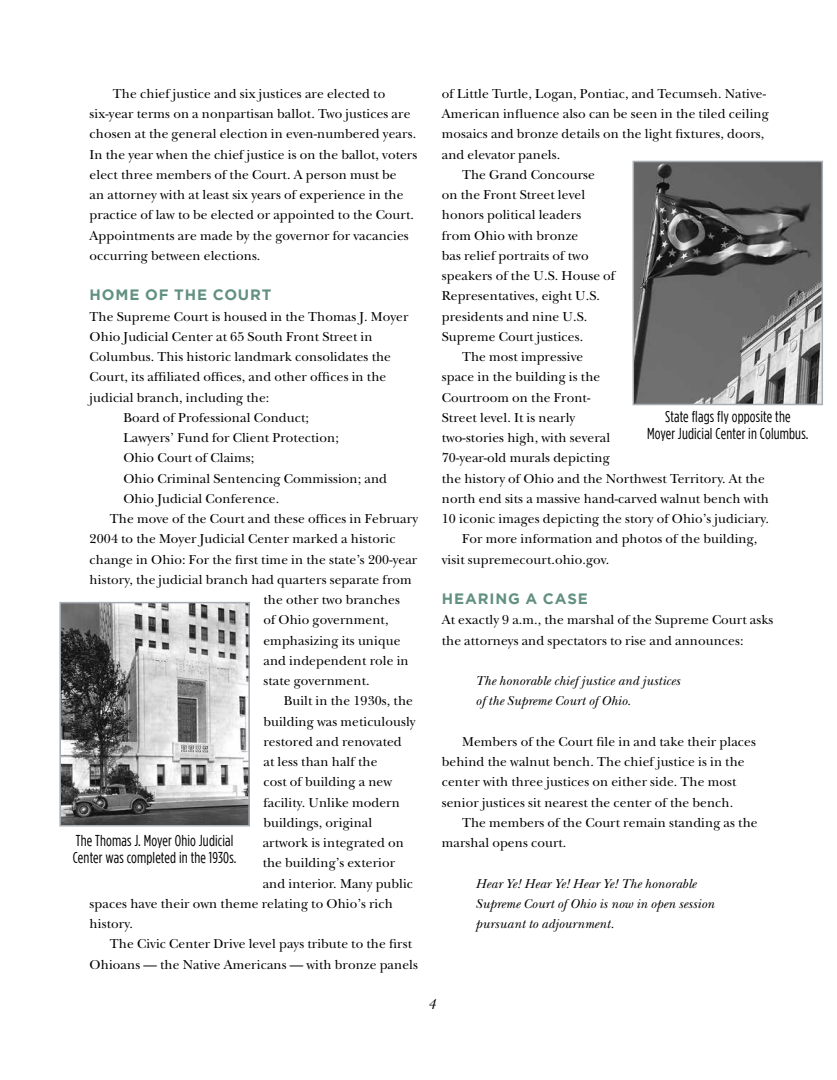
<style>
.page{position:relative;width:837px;height:1080px;background:#fff}
.page>*{position:absolute;margin:0;border:0;box-sizing:border-box;transform-origin:0 0}
.t1{font:15.75px/16.8px "Gotham Condensed";letter-spacing:.01em;color:#000}
.t2{font:700 15px "Gotham";letter-spacing:.06em;color:#629081}
.t3{font:italic 15px "New Baskerville Std";color:#000}
.t4{font:13.5px/20.2px "New Baskerville Std";letter-spacing:.01em;color:#000}
.t5{font:italic 13.5px/20.2px "New Baskerville Std";letter-spacing:.01em;color:#000}
</style>
<div class="page">
<img style="left:62px;top:605px;width:185px;height:218px">
<div style="left:59px;top:602px;width:191px;height:224px;border:2px solid #a6adb4"></div>
<img style="left:636px;top:164px;width:184px;height:238px">
<div style="left:633px;top:161px;width:190px;height:244px;border:2px solid #a6adb4"></div>
<p class="t4" style="left:90px;top:84px;width:329px;text-indent:23px">The chief justice and six justices are elected to six-year terms on a nonpartisan ballot. Two justices are chosen at the general election in even-numbered years.<br>In the year when the chief justice is on the ballot, voters elect three members of the Court. A person must be<br>an attorney with at least six years of experience in the practice of law to be elected or appointed to the Court.<br>Appointments are made by the governor for vacancies occurring between elections.</p>
<p class="t2" style="left:90px;top:287px;width:184px">HOME OF THE COURT</p>
<p class="t4" style="left:90px;top:306px;width:320px">The Supreme Court is housed in the Thomas J. Moyer</p>
<p class="t4" style="left:90px;top:327px;width:285px">Ohio Judicial Center at 65 South Front Street in</p>
<p class="t4" style="left:90px;top:347px;width:303px">Columbus. This historic landmark consolidates the</p>
<p class="t4" style="left:90px;top:367px;width:298px">Court, its affiliated offices, and other offices in the</p>
<p class="t4" style="left:90px;top:387px;width:181px">judicial branch, including the:</p>
<p class="t4" style="left:123px;top:408px;width:187px">Board of Professional Conduct;</p>
<p class="t4" style="left:123px;top:428px;width:217px">Lawyers’ Fund for Client Protection;</p>
<p class="t4" style="left:123px;top:448px;width:132px">Ohio Court of Claims;</p>
<p class="t4" style="left:123px;top:468px;width:265px">Ohio Criminal Sentencing Commission; and</p>
<p class="t4" style="left:123px;top:489px;width:157px">Ohio Judicial Conference.</p>
<p class="t4" style="left:110px;top:509px;width:310px">The move of the Court and these offices in February</p>
<p class="t4" style="left:90px;top:529px;width:308px">2004 to the Moyer Judicial Center marked a historic</p>
<p class="t4" style="left:90px;top:549px;width:329px">change in Ohio: For the first time in the state’s 200-year</p>
<p class="t4" style="left:90px;top:570px;width:324px">history, the judicial branch had quarters separate from</p>
<p class="t4" style="left:263px;top:590px;width:138px">the other two branches</p>
<p class="t4" style="left:263px;top:610px;width:127px">of Ohio government,</p>
<p class="t4" style="left:263px;top:630px;width:139px">emphasizing its unique</p>
<p class="t4" style="left:263px;top:651px;width:147px">and independent role in</p>
<p class="t4" style="left:263px;top:671px;width:108px">state government.</p>
<p class="t4" style="left:284px;top:691px;width:131px">Built in the 1930s, the</p>
<p class="t4" style="left:263px;top:711px;width:154px">building was meticulously</p>
<p class="t4" style="left:263px;top:732px;width:140px">restored and renovated</p>
<p class="t4" style="left:263px;top:752px;width:115px">at less than half the</p>
<p class="t4" style="left:263px;top:772px;width:131px">cost of building a new</p>
<p class="t4" style="left:263px;top:792px;width:138px">facility. Unlike modern</p>
<p class="t4" style="left:263px;top:813px;width:110px">buildings, original</p>
<p class="t4" style="left:263px;top:833px;width:143px">artwork is integrated on</p>
<p class="t4" style="left:263px;top:853px;width:134px">the building’s exterior</p>
<p class="t4" style="left:263px;top:873px;width:152px">and interior. Many public</p>
<p class="t4" style="left:90px;top:894px;width:305px">spaces have their own theme relating to Ohio’s rich</p>
<p class="t4" style="left:90px;top:914px;width:45px">history.</p>
<p class="t4" style="left:110px;top:934px;width:304px">The Civic Center Drive level pays tribute to the first</p>
<p class="t4" style="left:90px;top:954px;width:330px">Ohioans — the Native Americans — with bronze panels</p>
<p class="t1" style="left:73px;top:832px;width:165px">The Thomas J. Moyer Ohio Judicial<br>Center was completed in the 1930s.</p>
<p class="t4" style="left:442px;top:84px;width:326px">of Little Turtle, Logan, Pontiac, and Tecumseh. Native-</p>
<p class="t4" style="left:442px;top:104px;width:328px">American influence also can be seen in the tiled ceiling</p>
<p class="t4" style="left:442px;top:124px;width:324px">mosaics and bronze details on the light fixtures, doors,</p>
<p class="t4" style="left:442px;top:144px;width:120px">and elevator panels.</p>
<p class="t4" style="left:462px;top:165px;width:134px">The Grand Concourse</p>
<p class="t4" style="left:442px;top:185px;width:145px">on the Front Street level</p>
<p class="t4" style="left:442px;top:205px;width:141px">honors political leaders</p>
<p class="t4" style="left:442px;top:225px;width:138px">from Ohio with bronze</p>
<p class="t4" style="left:442px;top:246px;width:148px">bas relief portraits of two</p>
<p class="t4" style="left:442px;top:266px;width:176px">speakers of the U.S. House of</p>
<p class="t4" style="left:442px;top:286px;width:160px">Representatives, eight U.S.</p>
<p class="t4" style="left:442px;top:306px;width:147px">presidents and nine U.S.</p>
<p class="t4" style="left:442px;top:327px;width:143px">Supreme Court justices.</p>
<p class="t4" style="left:462px;top:347px;width:123px">The most impressive</p>
<p class="t4" style="left:442px;top:367px;width:160px">space in the building is the</p>
<p class="t4" style="left:442px;top:387px;width:150px">Courtroom on the Front-</p>
<p class="t4" style="left:442px;top:408px;width:135px">Street level. It is nearly</p>
<p class="t4" style="left:442px;top:428px;width:170px">two-stories high, with several</p>
<p class="t4" style="left:442px;top:448px;width:170px">70-year-old murals depicting</p>
<p class="t4" style="left:442px;top:468px;width:325px">the history of Ohio and the Northwest Territory. At the</p>
<p class="t4" style="left:442px;top:489px;width:329px">north end sits a massive hand-carved walnut bench with</p>
<p class="t4" style="left:442px;top:509px;width:329px">10 iconic images depicting the story of Ohio’s judiciary.</p>
<p class="t4" style="left:462px;top:529px;width:297px">For more information and photos of the building,</p>
<p class="t4" style="left:442px;top:549px;width:169px">visit supremecourt.ohio.gov.</p>
<p class="t2" style="left:442px;top:590px;width:148px">HEARING A CASE</p>
<p class="t4" style="left:442px;top:610px;width:333px">At exactly 9 a.m., the marshal of the Supreme Court asks the attorneys and spectators to rise and announces:</p>
<p class="t5" style="left:476px;top:671px;width:206px">The honorable chief justice and justices of the Supreme Court of Ohio.</p>
<p class="t4" style="left:442px;top:732px;width:316px;text-indent:20px">Members of the Court file in and take their places behind the walnut bench. The chief justice is in the center with three justices on either side. The most senior justices sit nearest the center of the bench.</p>
<p class="t4" style="left:442px;top:813px;width:317px;text-indent:20px">The members of the Court remain standing as the marshal opens court.</p>
<p class="t5" style="left:476px;top:873px;width:240px">Hear Ye! Hear Ye! Hear Ye! The honorable<br>Supreme Court of Ohio is now in open session pursuant to adjournment.</p>
<p class="t1" style="left:647px;top:408px;width:163px;text-align:center">State flags fly opposite the<br>Moyer Judicial Center in Columbus.</p>
<p class="t3" style="left:428px;top:996px;width:9px">4</p>
</div>
